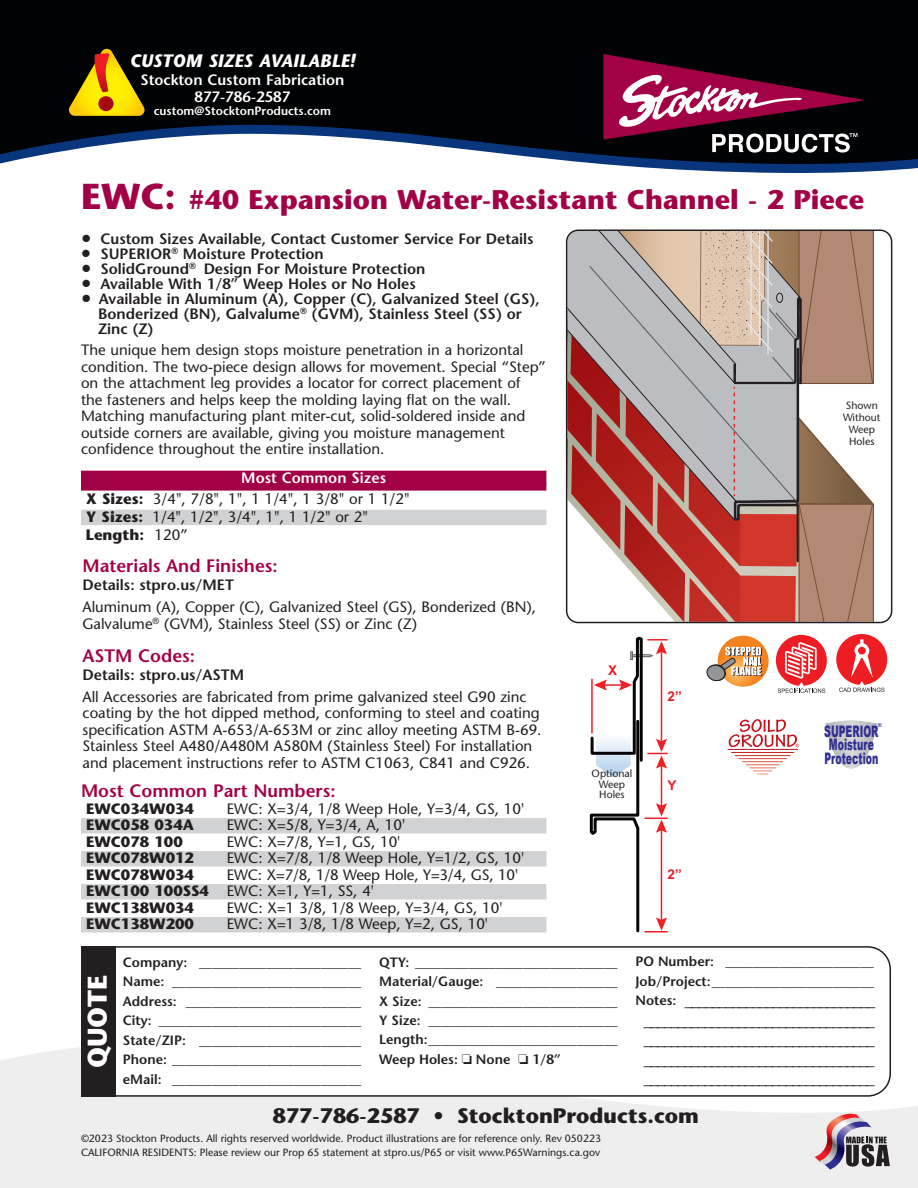
<style>
.page{position:relative;width:918px;height:1188px;background:#fff}
.page>*{position:absolute;margin:0;border:0;box-sizing:border-box;transform-origin:0 0}
.t1{font:700 27px "Stone Sans";color:#a30146}
.t2{font:700 27px "Stone Sans";color:#fff}
.t3{font:700 21px "Stone Sans";color:#231f20}
.t4{font:600 18px "Stone Sans";color:#a30146}
.t5{font:italic 700 18px "Stone Sans";color:#fff}
.t6{font:900 15.9px/13.8px "Arial";color:#2e3092;scale:.59 1}
.t7{font:15px/16.5px "Stone Sans";color:#231f20}
.t8{font:600 15px/15px "Stone Sans";color:#231f20}
.t9{font:700 15px "Stone Sans";color:#231f20}
.t10{font:600 15px/16.5px "Stone Sans";color:#fff;text-align:center}
.t11{font:600 13.5px/19.5px "Stone Sans";color:#231f20;text-align:justify}
.t12{font:13.5px/19.5px "Courier";color:#231f20;text-align:center}
.t13{font:700 13.5px "Arial";color:#ee1d23}
.t14{font:600 12px "Stone Sans";color:#fff}
.t15{font:10.5px/12px "Stone Sans";color:#231f20;text-align:center}
.t16{font:700 5.4px "Arial";color:#2e3092}
.s1{font-size:36px}
.s2{font-family:"Lucida Grande";font-weight:400;font-size:18px}
.s3{font-weight:600;color:#fff}
.s4{font-weight:700}
.s5{font-family:"Stone Sans";font-weight:600}
</style>
<div class="page">
<svg style="left:590px;top:636px;width:78px;height:297px"></svg>
<div style="left:0;top:1047px;width:918px;height:141px;background:#eeeeef"></div>
<div style="left:0;top:0;width:918px;height:120px;background:#010203"></div>
<svg style="left:0;top:120px;width:918px;height:53px"></svg>
<svg style="left:566px;top:230px;width:326px;height:393px;background:#bf978f"></svg>
<div style="left:81px;top:471px;width:465px;height:13px;background:#a30146"></div>
<div style="left:81px;top:483px;width:465px;height:8px;background:#a30146"></div>
<div style="left:81px;top:510px;width:465px;height:13px;background:#d1d2d4"></div>
<hr style="left:81px;top:522px;width:465px;height:3px;background:#d1d2d4">
<svg style="left:69px;top:49px;width:76px;height:67px;background:#927005"></svg>
<svg style="left:718px;top:636px;width:51px;height:51px"></svg>
<svg style="left:706px;top:647px;width:56px;height:34px"></svg>
<hr style="left:728px;top:749px;width:70px;height:1px;background:#c4121a">
<hr style="left:732px;top:752px;width:62px;height:1px;background:#c92521">
<hr style="left:735px;top:755px;width:55px;height:1px;background:#d03a2a">
<hr style="left:739px;top:758px;width:48px;height:1px;background:#d44835">
<hr style="left:743px;top:761px;width:40px;height:1px;background:#da5640">
<hr style="left:746px;top:764px;width:33px;height:1px;background:#e1644d">
<svg style="left:750px;top:768px;width:25px;height:7px"></svg>
<svg style="left:729px;top:719px;width:70px;height:28px"></svg>
<svg style="left:825px;top:720px;width:52px;height:49px"></svg>
<div style="left:81px;top:818px;width:465px;height:14px;background:#d1d2d4"></div>
<hr style="left:81px;top:830px;width:465px;height:3px;background:#d1d2d4">
<div style="left:81px;top:851px;width:465px;height:14px;background:#d1d2d4"></div>
<hr style="left:81px;top:863px;width:465px;height:3px;background:#d1d2d4">
<div style="left:81px;top:884px;width:465px;height:14px;background:#d1d2d4"></div>
<hr style="left:81px;top:896px;width:465px;height:3px;background:#d1d2d4">
<div style="left:81px;top:917px;width:465px;height:14px;background:#d1d2d4"></div>
<hr style="left:81px;top:929px;width:465px;height:3px;background:#d1d2d4">
<svg style="left:815px;top:1114px;width:75px;height:56px;background:#ac9ca5"></svg>
<svg style="left:115px;top:946px;width:776px;height:151px"></svg>
<div style="left:81px;top:946px;width:34px;height:151px;background:#231f20"></div>
<svg style="left:603px;top:54px;width:263px;height:99px;background:#5b253d"></svg>
<svg style="left:836px;top:634px;width:51px;height:58px"></svg>
<svg style="left:776px;top:635px;width:51px;height:58px"></svg>
<p class="t5" style="left:130px;top:54px;width:227px">CUSTOM SIZES AVAILABLE!</p>
<p class="t10" style="left:140px;top:73px;width:206px">Stockton Custom Fabrication<br>877-786-2587</p>
<p class="t14" style="left:154px;top:106px;width:179px">custom@StocktonProducts.com</p>
<h1 class="t1" style="left:81px;top:189px;width:785px"><span class="s1">EWC:</span> #40 Expansion Water-Resistant Channel - 2 Piece</h1>
<p class="t8" style="left:81px;top:232px;width:454px"><span class="s2">●</span> Custom Sizes Available, Contact Customer Service For Details</p>
<p class="t8" style="left:81px;top:247px;width:244px"><span class="s2">●</span> SUPERIOR<sup>®</sup> Moisture Protection</p>
<p class="t8" style="left:81px;top:262px;width:346px"><span class="s2">●</span> SolidGround<sup>®</sup> Design For Moisture Protection</p>
<p class="t8" style="left:81px;top:277px;width:336px"><span class="s2">●</span> Available With 1/8” Weep Holes or No Holes</p>
<p class="t8" style="left:98px;top:292px;width:443px;text-indent:-17px"><span class="s2">●</span> Available in Aluminum (A), Copper (C), Galvanized Steel (GS),<br>Bonderized (BN), Galvalume<sup>®</sup> (GVM), Stainless Steel (SS) or<br>Zinc (Z)</p>
<p class="t7" style="left:81px;top:344px;width:467px">The unique hem design stops moisture penetration in a horizontal condition. The two-piece design allows for movement. Special “Step” on the attachment leg provides a locator for correct placement of<br>the fasteners and helps keep the molding laying flat on the wall.<br>Matching manufacturing plant miter-cut, solid-soldered inside and outside corners are available, giving you moisture management confidence throughout the entire installation.</p>
<p class="t7" style="left:86px;top:469px;width:325px;line-height:21px;text-indent:156px"><span class="s3">Most Common Sizes<br></span><span class="s4">X Sizes:</span> 3/4", 7/8", 1", 1 1/4", 1 3/8" or 1 1/2"</p>
<p class="t7" style="left:86px;top:509px;width:284px;line-height:18px"><span class="s4">Y Sizes:</span> 1/4", 1/2", 3/4", 1", 1 1/2" or 2"<br><span class="s4">Length:</span> 120”</p>
<p class="t4" style="left:82px;top:559px;width:197px">Materials And Finishes:</p>
<p class="t8" style="left:82px;top:579px;width:153px">Details: stpro.us/MET</p>
<p class="t7" style="left:82px;top:600px;width:455px">Aluminum (A), Copper (C), Galvanized Steel (GS), Bonderized (BN),<br>Galvalume<sup>®</sup> (GVM), Stainless Steel (SS) or Zinc (Z)</p>
<p class="t4" style="left:82px;top:648px;width:114px">ASTM Codes:</p>
<p class="t8" style="left:82px;top:669px;width:163px">Details: stpro.us/ASTM</p>
<p class="t7" style="left:82px;top:690px;width:461px">All Accessories are fabricated from prime galvanized steel G90 zinc coating by the hot dipped method, conforming to steel and coating specification ASTM A-653/A-653M or zinc alloy meeting ASTM B-69.<br>Stainless Steel A480/A480M A580M (Stainless Steel) For installation and placement instructions refer to ASTM C1063, C841 and C926.</p>
<p class="t4" style="left:81px;top:784px;width:256px">Most Common Part Numbers:</p>
<p class="t9" style="left:86px;top:803px;width:109px">EWC034W034</p>
<p class="t7" style="left:227px;top:802px;width:299px">EWC: X=3/4, 1/8 Weep Hole, Y=3/4, GS, 10'</p>
<p class="t9" style="left:86px;top:819px;width:109px">EWC058 034A</p>
<p class="t7" style="left:227px;top:819px;width:180px">EWC: X=5/8, Y=3/4, A, 10'</p>
<p class="t9" style="left:86px;top:836px;width:98px">EWC078 100</p>
<p class="t7" style="left:227px;top:835px;width:175px">EWC: X=7/8, Y=1, GS, 10'</p>
<p class="t9" style="left:86px;top:852px;width:109px">EWC078W012</p>
<p class="t7" style="left:227px;top:852px;width:299px">EWC: X=7/8, 1/8 Weep Hole, Y=1/2, GS, 10'</p>
<p class="t9" style="left:86px;top:869px;width:109px">EWC078W034</p>
<p class="t7" style="left:86px;top:868px;width:433px;text-indent:141px">EWC: X=7/8, 1/8 Weep Hole, Y=3/4, GS, 10'<br><span class="s4">EWC100 100SS4</span> EWC: X=1, Y=1, SS, 4'<br><span class="s4">EWC138W034</span></p>
<p class="t7" style="left:227px;top:901px;width:277px">EWC: X=1 3/8, 1/8 Weep, Y=3/4, GS, 10'</p>
<p class="t9" style="left:86px;top:918px;width:109px">EWC138W200</p>
<p class="t7" style="left:227px;top:918px;width:263px">EWC: X=1 3/8, 1/8 Weep, Y=2, GS, 10'</p>
<p class="t13" style="left:608px;top:665px;width:11px">X</p>
<p class="t15" style="left:592px;top:769px;width:42px;line-height:10.5px">Optional<br>Weep<br>Holes</p>
<p class="t13" style="left:668px;top:692px;width:16px">2”</p>
<p class="t13" style="left:668px;top:780px;width:11px">Y</p>
<p class="t13" style="left:668px;top:870px;width:16px">2”</p>
<p class="t15" style="left:843px;top:401px;width:39px">Shown<br>Without<br>Weep<br>Holes</p>
<p class="t6" style="left:824px;top:723px;width:94px">SUPERIOR<br>Moisture<br>Protection</p>
<p class="t16" style="left:878px;top:722px;width:5px">®</p>
<h1 class="t2" style="left:87px;top:1068px;width:95px;rotate:-90deg">QUOTE</h1>
<p class="t11" style="left:123px;top:954px;width:240px">Company: ________________________ Name: ____________________________ Address: __________________________ City: ______________________________ State/ZIP: ________________________ Phone: ____________________________ eMail: ____________________________</p>
<p class="t11" style="left:379px;top:953px;width:240px">QTY: ______________________________ Material/Gauge: __________________ X Size: ____________________________ Y Size: ____________________________ Length:____________________________ Weep Holes: □ None □ 1/8”</p>
<p class="t11" style="left:636px;top:953px;width:240px">PO Number: ______________________<br>Job/Project:________________________</p>
<p class="t12" style="left:636px;top:992px;width:241px"><span class="s5">Notes:</span> ____________________________ __________________________________ __________________________________ __________________________________ __________________________________</p>
<h2 class="t3" style="left:273px;top:1107px;width:428px">877-786-2587 • StocktonProducts.com</h2>
<p class="t15" style="left:81px;top:1133px;width:522px;line-height:13.5px;text-align:left">©2023 Stockton Products. All rights reserved worldwide. Product illustrations are for reference only. Rev 050223<br>CALIFORNIA RESIDENTS: Please review our Prop 65 statement at stpro.us/P65 or visit www.P65Warnings.ca.gov</p>
</div>
